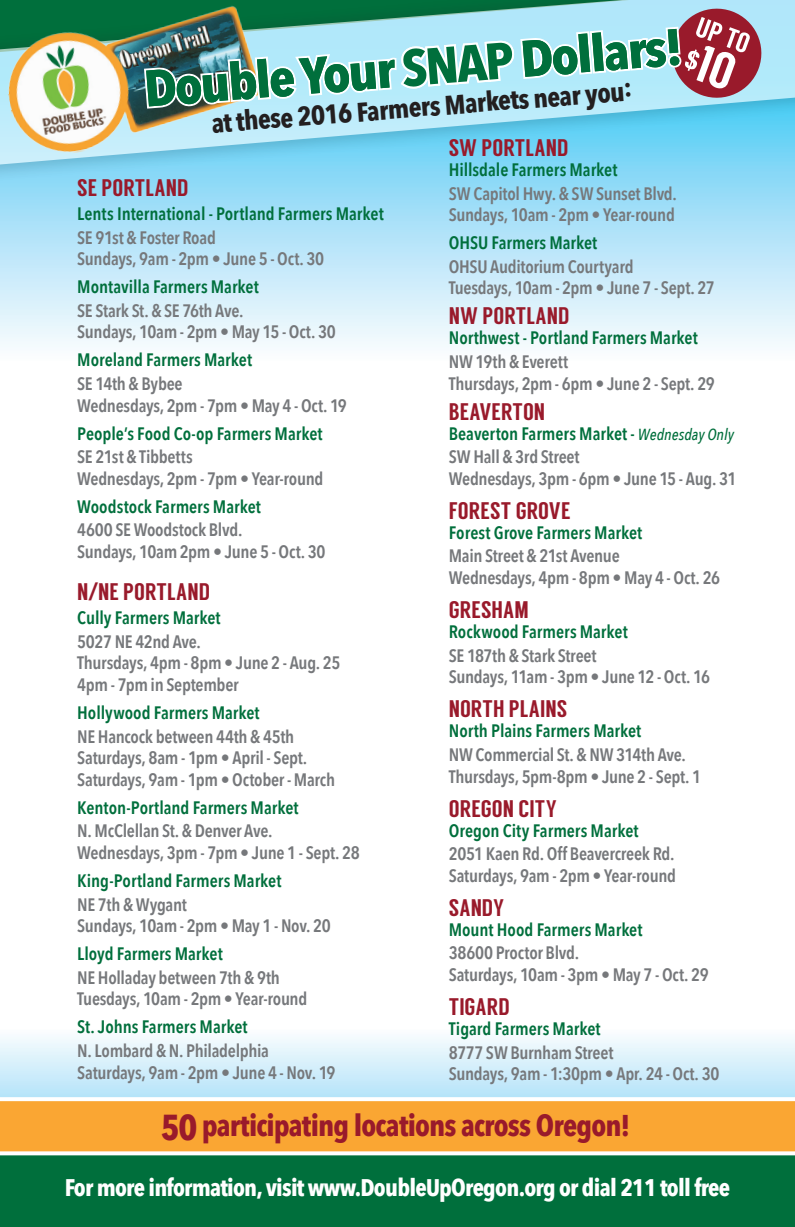
<style>
.page{position:relative;width:795px;height:1227px;background:#fff}
.page>*{position:absolute;margin:0;border:0;box-sizing:border-box;transform-origin:0 0}
.t1{font:700 50.8px "Avenir Next Condensed";color:#006f3c;scale:1.1 1}
.t2{font:700 30px "Avenir Next Condensed";letter-spacing:-.025em;color:#991a2b}
.t3{font:700 27px "Avenir Next Condensed";color:#231f20}
.t4{font:24px "Langdon";letter-spacing:.005em;color:#991a2b}
.t5{font:700 24px "Avenir Next Condensed";letter-spacing:-.03em;color:#fff}
.Address{font:600 18px/21.6px "Avenir Next Condensed";letter-spacing:-.015em;color:#76787b}
.Market_name{font:600 18px "Avenir Next Condensed";color:#006f3c}
.Market_name-2{font:600 18px/21.6px "Avenir Next Condensed";letter-spacing:-.015em;color:#76787b}
.s1{font-family:"Helvetica Neue";font-weight:500}
.s2{font-weight:500;font-style:italic;font-size:16px}
.s3{font-size:36px}
</style>
<div class="page">
<svg style="left:0;top:1037px;width:794px;height:60px"></svg>
<svg style="left:0;top:1097px;width:794px;height:54px"></svg>
<svg style="left:0;top:189px;width:794px;height:158px"></svg>
<div style="left:0;top:0;width:794px;height:189px;background:#8bd9f7"></div>
<svg style="left:0;top:0;width:794px;height:171px"></svg>
<div style="left:0;top:1151px;width:794px;height:76px;background:#006f3c"></div>
<img style="left:0;top:0;width:142px;height:162px">
<svg style="left:142px;top:0;width:624px;height:169px"></svg>
<svg style="left:790px;top:1222px;width:5px;height:5px"></svg>
<p class="t1" style="left:141px;top:60px;width:492px;rotate:-5deg">Double Your SNAP Dollars!</p>
<p class="t3" style="left:210px;top:109px;width:423px;rotate:-5deg">at these 2016 Farmers Markets near you:</p>
<p class="t4" style="left:77px;top:174px;width:113px">SE PORTLAND</p>
<p class="Market_name" style="left:77px;top:198px;width:308px">Lents International - Portland Farmers Market</p>
<p class="Address" style="left:77px;top:226px;width:248px">SE 91st &amp; Foster Road<br>Sundays, 9am - 2pm • June 5 - Oct. 30</p>
<p class="Market_name" style="left:77px;top:271px;width:183px">Montavilla Farmers Market</p>
<p class="Address" style="left:77px;top:299px;width:260px">SE Stark St. &amp; SE 76th Ave.<br>Sundays, 10am - 2pm • May 15 - Oct. 30</p>
<p class="Market_name" style="left:77px;top:345px;width:176px">Moreland Farmers Market</p>
<p class="Address" style="left:77px;top:372px;width:271px">SE 14th &amp; Bybee<br>Wednesdays, 2pm - 7pm • May 4 - Oct. 19</p>
<p class="Market_name" style="left:77px;top:418px;width:247px">People’s Food Co-op Farmers Market</p>
<p class="Address" style="left:77px;top:446px;width:248px">SE 21st &amp; Tibbetts<br>Wednesdays, 2pm - 7pm • Year-round</p>
<p class="Market_name" style="left:77px;top:491px;width:185px">Woodstock Farmers Market</p>
<p class="Address" style="left:77px;top:519px;width:249px">4600 SE Woodstock Blvd.<br>Sundays, 10am 2pm • June 5 - Oct. 30</p>
<p class="t4" style="left:77px;top:578px;width:134px">N<span class="s1">/</span>NE PORTLAND</p>
<p class="Market_name" style="left:77px;top:602px;width:145px">Cully Farmers Market</p>
<p class="Address" style="left:77px;top:630px;width:265px">5027 NE 42nd Ave.<br>Thursdays, 4pm - 8pm • June 2 - Aug. 25<br>4pm - 7pm in September</p>
<p class="Market_name" style="left:77px;top:697px;width:184px">Hollywood Farmers Market</p>
<p class="Address" style="left:77px;top:725px;width:259px">NE Hancock between 44th &amp; 45th<br>Saturdays, 8am - 1pm • April - Sept.<br>Saturdays, 9am - 1pm • October - March</p>
<p class="Market_name" style="left:77px;top:792px;width:223px">Kenton-Portland Farmers Market</p>
<p class="Address" style="left:77px;top:820px;width:284px">N. McClellan St. &amp; Denver Ave.<br>Wednesdays, 3pm - 7pm • June 1 - Sept. 28</p>
<p class="Market_name" style="left:77px;top:865px;width:206px">King-Portland Farmers Market</p>
<p class="Address" style="left:77px;top:893px;width:255px">NE 7th &amp; Wygant<br>Sundays, 10am - 2pm • May 1 - Nov. 20</p>
<p class="Market_name" style="left:77px;top:938px;width:147px">Lloyd Farmers Market</p>
<p class="Address" style="left:77px;top:966px;width:231px">NE Holladay between 7th &amp; 9th<br>Tuesdays, 10am - 2pm • Year-round</p>
<p class="Market_name" style="left:77px;top:1011px;width:172px">St. Johns Farmers Market</p>
<p class="Address" style="left:77px;top:1039px;width:260px">N. Lombard &amp; N. Philadelphia<br>Saturdays, 9am - 2pm • June 4 - Nov. 19</p>
<p class="t4" style="left:448px;top:134px;width:121px">SW PORTLAND</p>
<p class="Market_name" style="left:448px;top:154px;width:170px">Hillsdale Farmers Market</p>
<p class="Address" style="left:448px;top:182px;width:229px">SW Capitol Hwy. &amp; SW Sunset Blvd.<br>Sundays, 10am - 2pm • Year-round</p>
<p class="Market_name" style="left:448px;top:227px;width:150px">OHSU Farmers Market</p>
<p class="Address" style="left:448px;top:255px;width:267px">OHSU Auditorium Courtyard<br>Tuesdays, 10am - 2pm • June 7 - Sept. 27</p>
<p class="t4" style="left:448px;top:302px;width:122px">NW PORTLAND</p>
<p class="Market_name" style="left:448px;top:323px;width:250px">Northwest - Portland Farmers Market</p>
<p class="Market_name-2" style="left:448px;top:350px;width:267px">NW 19th &amp; Everett<br>Thursdays, 2pm - 6pm • June 2 - Sept. 29</p>
<p class="t4" style="left:448px;top:397px;width:98px">BEAVERTON</p>
<p class="Market_name" style="left:448px;top:418px;width:287px">Beaverton Farmers Market - <span class="s2">Wednesday Only</span></p>
<p class="Address" style="left:448px;top:446px;width:289px">SW Hall &amp; 3rd Street<br>Wednesdays, 3pm - 6pm • June 15 - Aug. 31</p>
<p class="t4" style="left:448px;top:496px;width:123px">FOREST GROVE</p>
<p class="Market_name" style="left:448px;top:517px;width:195px">Forest Grove Farmers Market</p>
<p class="Address" style="left:448px;top:545px;width:273px">Main Street &amp; 21st Avenue<br>Wednesdays, 4pm - 8pm • May 4 - Oct. 26</p>
<p class="t4" style="left:448px;top:596px;width:82px">GRESHAM</p>
<p class="Market_name" style="left:448px;top:616px;width:180px">Rockwood Farmers Market</p>
<p class="Address" style="left:448px;top:644px;width:262px">SE 187th &amp; Stark Street<br>Sundays, 11am - 3pm • June 12 - Oct. 16</p>
<p class="t4" style="left:448px;top:695px;width:120px">NORTH PLAINS</p>
<p class="Market_name" style="left:448px;top:715px;width:194px">North Plains Farmers Market</p>
<p class="Address" style="left:448px;top:743px;width:254px">NW Commercial St. &amp; NW 314th Ave.<br>Thursdays, 5pm-8pm • June 2 - Sept. 1</p>
<p class="t4" style="left:448px;top:794px;width:109px">OREGON CITY</p>
<p class="Market_name" style="left:448px;top:815px;width:191px">Oregon City Farmers Market</p>
<p class="Address" style="left:448px;top:842px;width:229px">2051 Kaen Rd. Off Beavercreek Rd.<br>Saturdays, 9am - 2pm • Year-round</p>
<p class="t4" style="left:448px;top:893px;width:57px">SANDY</p>
<p class="Market_name" style="left:448px;top:914px;width:195px">Mount Hood Farmers Market</p>
<p class="Address" style="left:448px;top:942px;width:261px">38600 Proctor Blvd.<br>Saturdays, 10am - 3pm • May 7 - Oct. 29</p>
<p class="t4" style="left:448px;top:992px;width:63px">TIGARD</p>
<p class="Market_name" style="left:448px;top:1013px;width:153px">Tigard Farmers Market</p>
<p class="Address" style="left:448px;top:1041px;width:272px">8777 SW Burnham Street<br>Sundays, 9am - 1:30pm • Apr. 24 - Oct. 30</p>
<p class="t2" style="left:161px;top:1107px;width:470px"><span class="s3">50</span> participating locations across Oregon!</p>
<p class="t5" style="left:65px;top:1172px;width:666px">For more information, visit www.DoubleUpOregon.org or dial 211 toll free</p>
</div>
